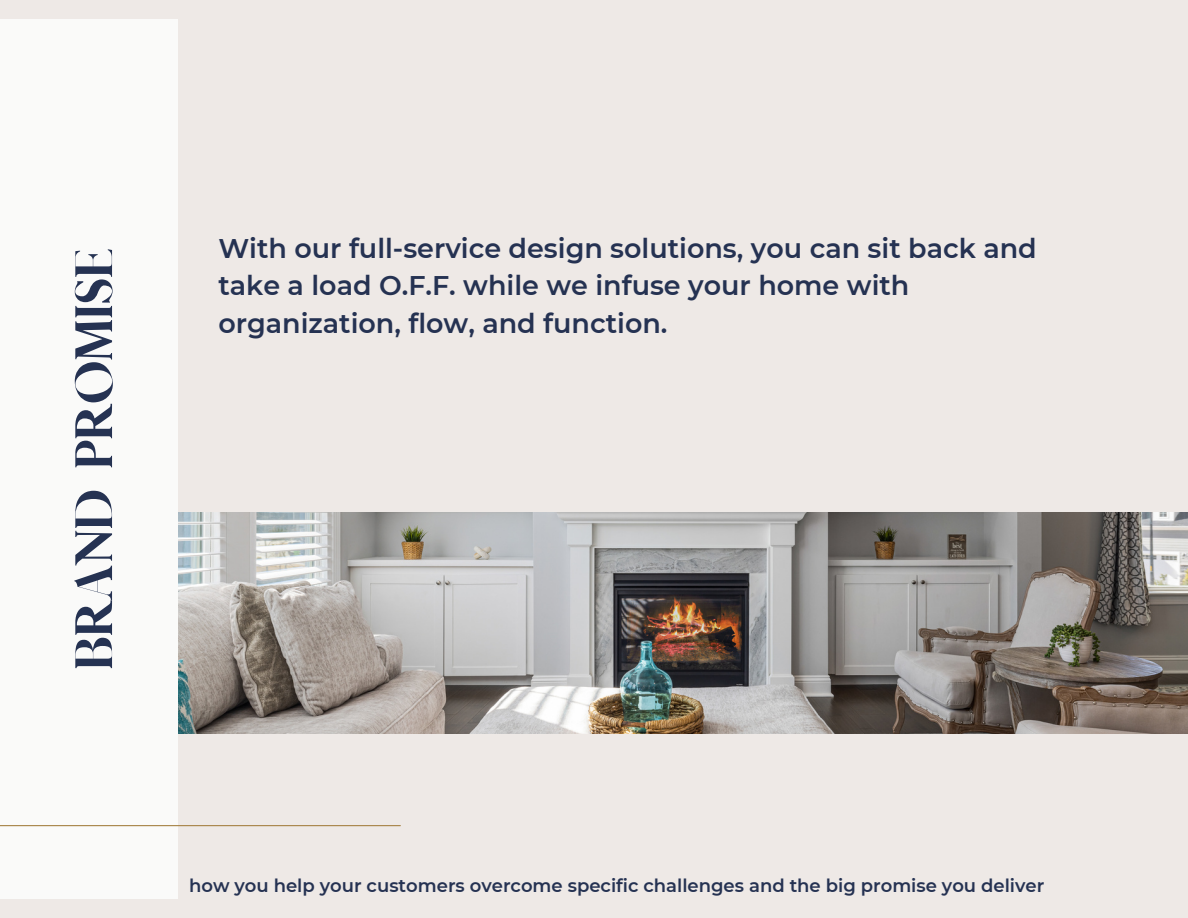
<style>
.page{position:relative;width:1188px;height:918px;background:#eee9e6}
.page>*{position:absolute;margin:0;border:0;box-sizing:border-box;transform-origin:0 0}
.t1{font:52.5px "Vicky Christina";letter-spacing:.025em;color:#253252}
.t2{font:600 27px/37.2px "Montserrat";color:#253252}
.t3{font:600 18px "Montserrat";color:#253252}
</style>
<div class="page">
<div style="left:0;top:19px;width:178px;height:880px;background:#fafaf9"></div>
<img style="left:178px;top:513px;width:1010px;height:220px">
<hr style="left:0;top:825px;width:400px;height:1px;background:#a68245">
<p class="t1" style="left:61px;top:669px;width:421px;rotate:-90deg">BRAND PROMISE</p>
<p class="t2" style="left:218px;top:230px;width:820px">With our full-service design solutions, you can sit back and take a load O.F.F. while we infuse your home with organization, flow, and function.</p>
<p class="t3" style="left:189px;top:875px;width:857px">how you help your customers overcome specific challenges and the big promise you deliver</p>
</div>
